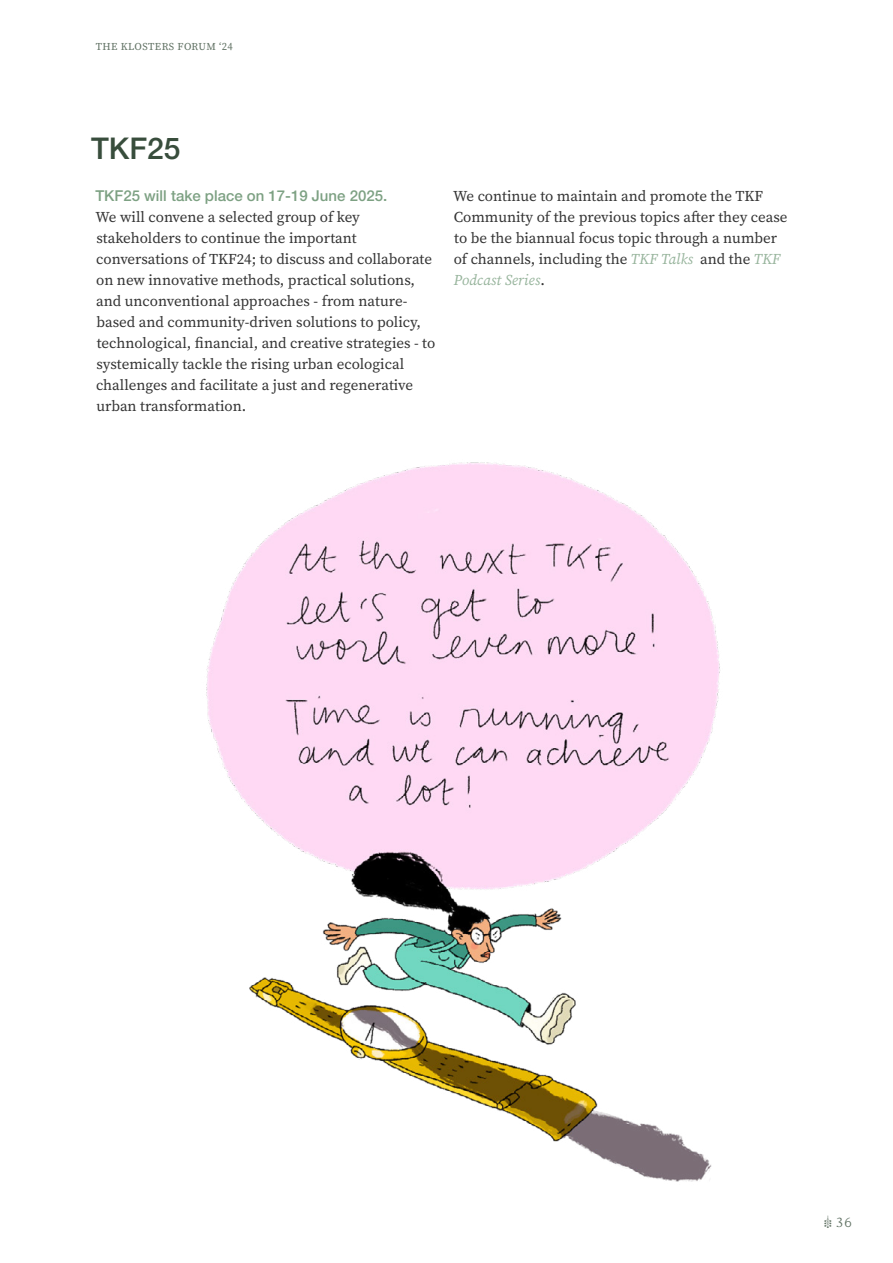
<style>
.page{position:relative;width:893px;height:1263px;background:#fff}
.page>*{position:absolute;margin:0;border:0;box-sizing:border-box;transform-origin:0 0}
.t1{font:500 30px "Helvetica Neue LT Std";color:#384d3c}
.t2{font:15px/21px "Source Serif 4";color:#333}
.t3{font:500 15px "Helvetica Neue LT Std";color:#7da183}
.t4{font:13.5px "Odile";color:#607163}
.t5{font:10.5px "Source Serif 4";letter-spacing:.035em;color:#607163}
.s1{font-style:italic;color:#97b49c}
</style>
<div class="page">
<img style="left:206px;top:462px;width:514px;height:720px">
<p class="t5" style="left:96px;top:39px;width:138px">THE KLOSTERS FORUM ‘24</p>
<h1 class="t1" style="left:91px;top:131px;width:91px">TKF25</h1>
<p class="t3" style="left:95px;top:187px;width:293px">TKF25 will take place on 17-19 June 2025.</p>
<p class="t2" style="left:96px;top:206px;width:341px">We will convene a selected group of key stakeholders to continue the important conversations of TKF24; to discuss and collaborate on new innovative methods, practical solutions, and unconventional approaches - from nature&shy;based and community-driven solutions to policy, technological, financial, and creative strategies - to systemically tackle the rising urban ecological challenges and facilitate a just and regenerative urban transformation.</p>
<p class="t2" style="left:453px;top:185px;width:336px">We continue to maintain and promote the TKF Community of the previous topics after they cease to be the biannual focus topic through a number of channels, including the <span class="s1">TKF Talks</span> and the <span class="s1">TKF Podcast Series</span>.</p>
<p class="t4" style="left:836px;top:1213px;width:17px">36</p>
</div>
